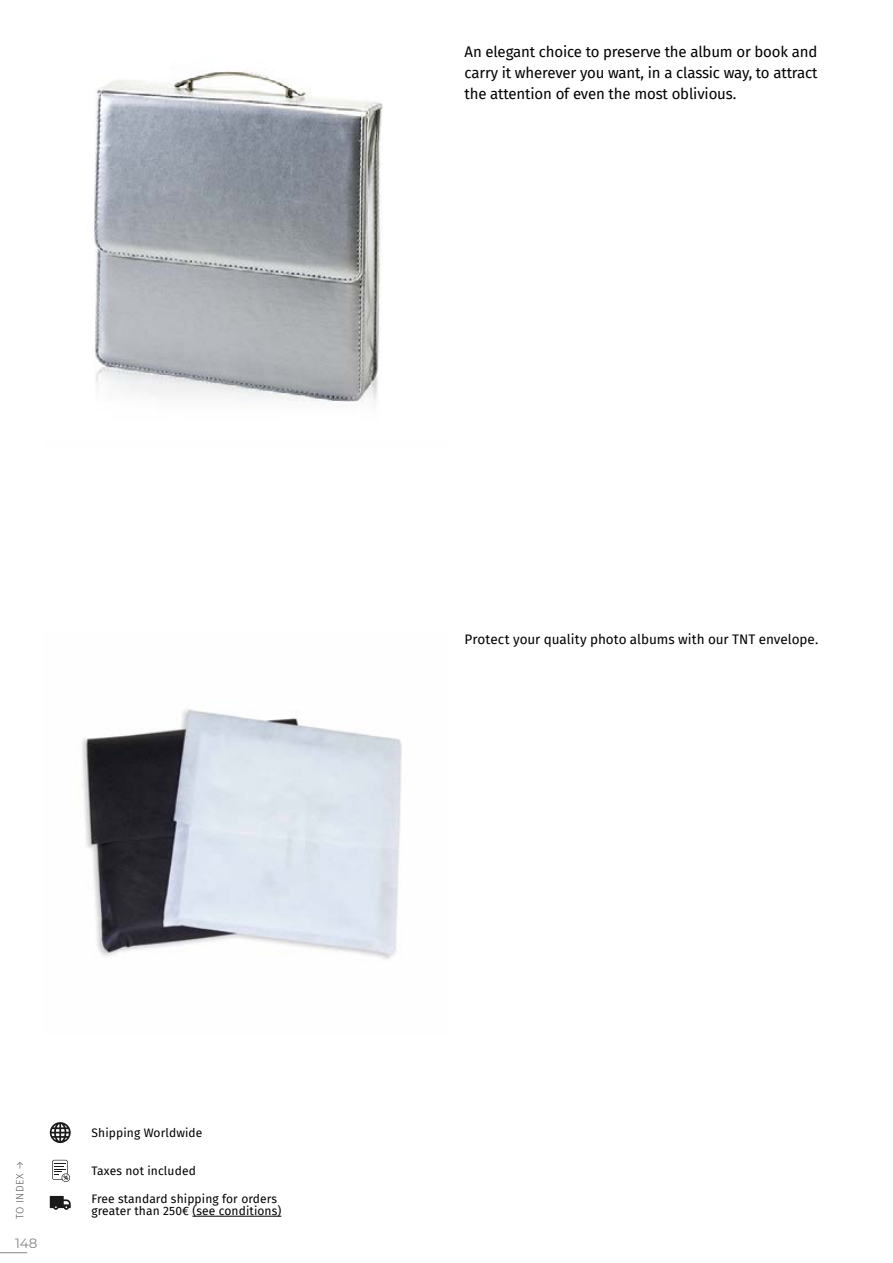
<style>
.page{position:relative;width:893px;height:1263px;background:#fff}
.page>*{position:absolute;margin:0;border:0;box-sizing:border-box;transform-origin:0 0}
.t1{font:15px/21px "Fira Sans";letter-spacing:-.01em;color:#000;text-align:justify}
.t2{font:13.5px "Fira Sans";color:#000}
.t3{font:13.5px "Montserrat";color:#878787}
.t4{font:12px/12px "Fira Sans";letter-spacing:.01em;color:#000}
.t5{font:300 10.5px "Fira Sans";letter-spacing:.03em;color:#575756}
</style>
<div class="page">
<svg style="left:50px;top:1196px;width:21px;height:14px"></svg>
<svg style="left:52px;top:1160px;width:18px;height:22px"></svg>
<hr style="left:193px;top:1216px;width:88px;height:1px;background:#000">
<svg style="left:0;top:1252px;width:27px;height:1px"></svg>
<svg style="left:50px;top:1122px;width:21px;height:21px"></svg>
<img style="left:94px;top:70px;width:289px;height:335px">
<img style="left:82px;top:708px;width:320px;height:251px">
<p class="t1" style="left:465px;top:40px;width:354px">An elegant choice to preserve the album or book and carry it wherever you want, in a classic way, to attract the attention of even the most oblivious.</p>
<p class="t2" style="left:465px;top:629px;width:355px">Protect your quality photo albums with our TNT envelope.</p>
<p class="t5" style="left:12px;top:1219px;width:60px;rotate:-90deg">TO INDEX →</p>
<p class="t3" style="left:15px;top:1234px;width:24px">148</p>
<p class="t4" style="left:92px;top:1127px;width:112px">Shipping Worldwide</p>
<p class="t4" style="left:92px;top:1164px;width:106px">Taxes not included</p>
<p class="t4" style="left:92px;top:1193px;width:191px">Free standard shipping for orders greater than 250€ (see conditions)</p>
</div>
